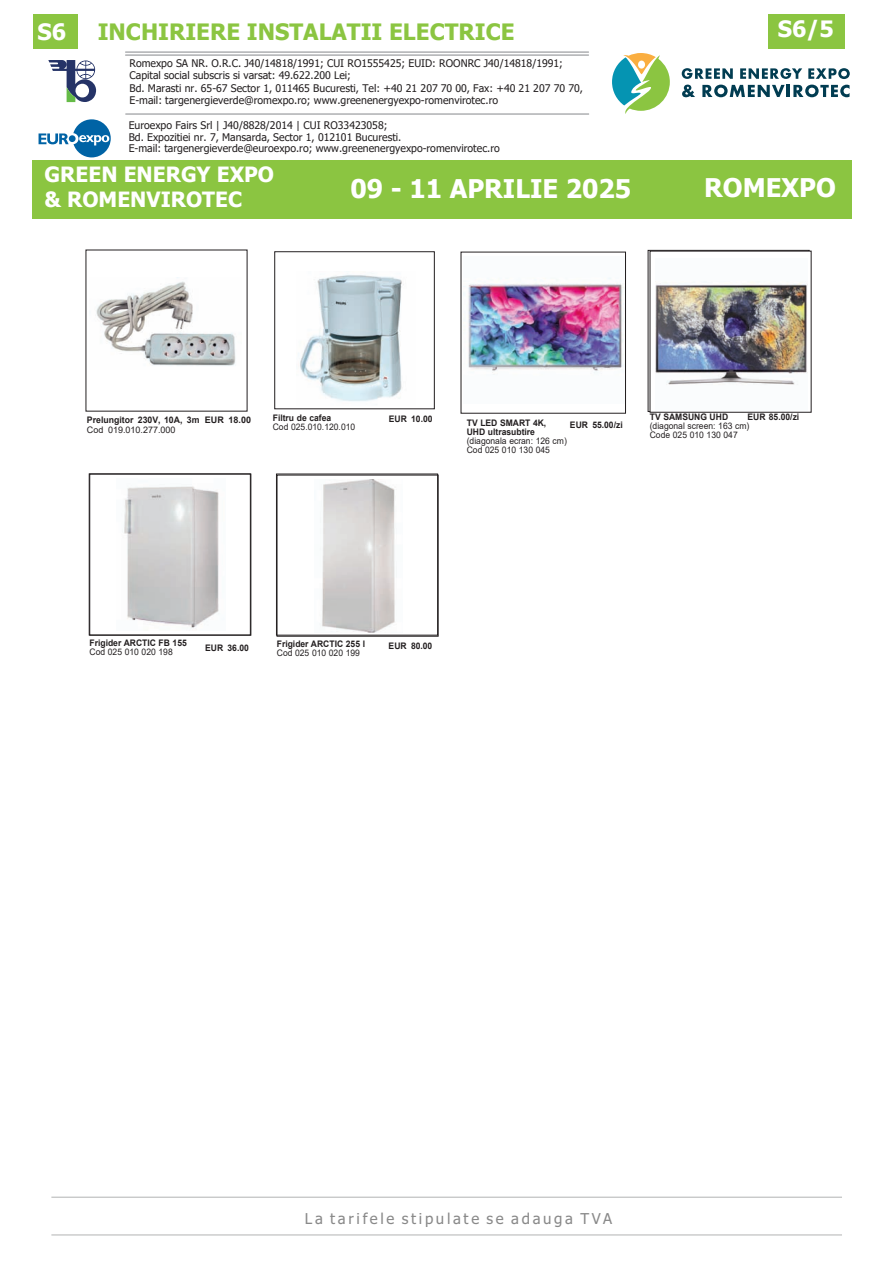
<style>
.page{position:relative;width:893px;height:1263px;background:#fff}
.page>*{position:absolute;margin:0;border:0;box-sizing:border-box;transform-origin:0 0}
.t1{font:700 25.65px "Tahoma";color:#fff}
.t2{font:700 25.65px "Tahoma";color:#fff}
.t3{font:700 22.5px "Tahoma";color:#8bc541}
.t4{font:700 22.5px "Tahoma";color:#fff}
.t5{font:700 21px/25.2px "Tahoma";color:#fff}
.t6{font:15px "Tahoma";letter-spacing:.18em;color:#898989}
.t7{font:10.5px/12.6px "Tahoma";color:#231f20}
.t8{font:9px/9px "Arial";color:#231f20;scale:.95 1}
.t9{font:700 9px "Arial";color:#231f20;scale:.95 1}
.t10{font:700 9px "Arial";color:#231f20}
.t11{font:700 9px "Arial";color:#231f20;scale:.95 1}
.t12{font:9px "Arial";color:#231f20}
</style>
<div class="page">
<hr style="left:51px;top:1234px;width:791px;height:1px;background:#b2b3b3">
<hr style="left:51px;top:1197px;width:791px;height:1px;background:#b2b3b3">
<div style="left:32px;top:160px;width:820px;height:58px;background:#8bc541"></div>
<hr style="left:125px;top:52px;width:464px;height:1px;background:#939598">
<div style="left:768px;top:14px;width:77px;height:34px;background:#8bc541"></div>
<div style="left:33px;top:14px;width:45px;height:34px;background:#8bc541"></div>
<svg style="left:612px;top:53px;width:58px;height:61px"></svg>
<svg style="left:682px;top:68px;width:51px;height:11px"></svg>
<svg style="left:740px;top:68px;width:62px;height:11px"></svg>
<svg style="left:808px;top:68px;width:42px;height:11px"></svg>
<svg style="left:682px;top:85px;width:13px;height:12px"></svg>
<svg style="left:702px;top:85px;width:147px;height:12px"></svg>
<img style="left:124px;top:486px;width:95px;height:142px">
<img style="left:96px;top:277px;width:140px;height:89px">
<img style="left:298px;top:275px;width:106px;height:127px">
<div style="left:274px;top:251px;width:161px;height:158px;border:1px solid #231f20"></div>
<img style="left:463px;top:278px;width:161px;height:97px">
<img style="left:321px;top:480px;width:74px;height:153px">
<div style="left:277px;top:475px;width:161px;height:161px;border:1px solid #231f20"></div>
<img style="left:655px;top:281px;width:152px;height:104px">
<hr style="left:125px;top:55px;width:464px;height:1px;background:#939598">
<hr style="left:126px;top:114px;width:463px;height:1px;background:#939598">
<svg style="left:39px;top:119px;width:72px;height:38px"></svg>
<div style="left:69px;top:135px;width:7px;height:7px;background:#0063a5;border-radius:50%"></div>
<svg style="left:48px;top:60px;width:48px;height:42px"></svg>
<h2 class="t4" style="left:38px;top:16px;width:30px">S6</h2>
<h2 class="t3" style="left:98px;top:16px;width:418px">INCHIRIERE INSTALATII ELECTRICE</h2>
<h2 class="t4" style="left:778px;top:13px;width:57px">S6/5</h2>
<p class="t7" style="left:130px;top:57px;width:455px">Romexpo SA NR. O.R.C. J40/14818/1991; CUI RO1555425; EUID: ROONRC J40/14818/1991; Capital social subscris si varsat: 49.622.200 Lei;<br>Bd. Marasti nr. 65-67 Sector 1, 011465 Bucuresti, Tel: +40 21 207 70 00, Fax: +40 21 207 70 70, E-mail: targenergieverde@romexpo.ro; www.greenenergyexpo-romenvirotec.ro</p>
<p class="t7" style="left:129px;top:121px;width:373px;line-height:11.1px">Euroexpo Fairs Srl | J40/8828/2014 | CUI RO33423058;<br>Bd. Expozitiei nr. 7, Mansarda, Sector 1, 012101 Bucuresti.<br>E-mail: targenergieverde@euroexpo.ro; www.greenenergyexpo-romenvirotec.ro</p>
<h3 class="t5" style="left:45px;top:163px;width:231px">GREEN ENERGY EXPO &amp; ROMENVIROTEC</h3>
<h1 class="t1" style="left:351px;top:171px;width:282px">09 - 11 APRILIE 2025</h1>
<h1 class="t2" style="left:704px;top:170px;width:133px">ROMEXPO</h1>
<p class="t10" style="left:87px;top:415px;width:166px">Prelungitor 230V, 10A, 3m EUR 18.00</p>
<p class="t12" style="left:87px;top:424px;width:90px">Cod 019.010.277.000</p>
<p class="t9" style="left:273px;top:412px;width:63px">Filtru de cafea</p>
<p class="t9" style="left:389px;top:414px;width:48px">EUR 10.00</p>
<p class="t8" style="left:273px;top:422px;width:88px">Cod 025.010.120.010</p>
<p class="t9" style="left:467px;top:417px;width:85px">TV LED SMART 4K,</p>
<p class="t9" style="left:570px;top:420px;width:57px">EUR 55.00/zi</p>
<p class="t9" style="left:467px;top:426px;width:73px">UHD ultrasubtire</p>
<p class="t8" style="left:467px;top:436px;width:107px">(diagonala ecran: 126 cm)<br>Cod 025 010 130 045</p>
<p class="t11" style="left:650px;top:411px;width:84px">TV SAMSUNG UHD</p>
<p class="t11" style="left:747px;top:411px;width:56px">EUR 85.00/zi</p>
<p class="t8" style="left:650px;top:421px;width:106px">(diagonal screen: 163 cm)<br>Code 025 010 130 047</p>
<p class="t9" style="left:90px;top:637px;width:104px">Frigider ARCTIC FB 155</p>
<p class="t8" style="left:90px;top:647px;width:89px">Cod 025 010 020 198</p>
<p class="t9" style="left:205px;top:643px;width:48px">EUR 36.00</p>
<p class="t9" style="left:277px;top:638px;width:94px">Frigider ARCTIC 255 l</p>
<p class="t9" style="left:389px;top:640px;width:48px">EUR 80.00</p>
<p class="t8" style="left:277px;top:648px;width:89px">Cod 025 010 020 199</p>
<h3 class="t6" style="left:305px;top:1212px;width:309px">La tarifele stipulate se adauga TVA</h3>
</div>
